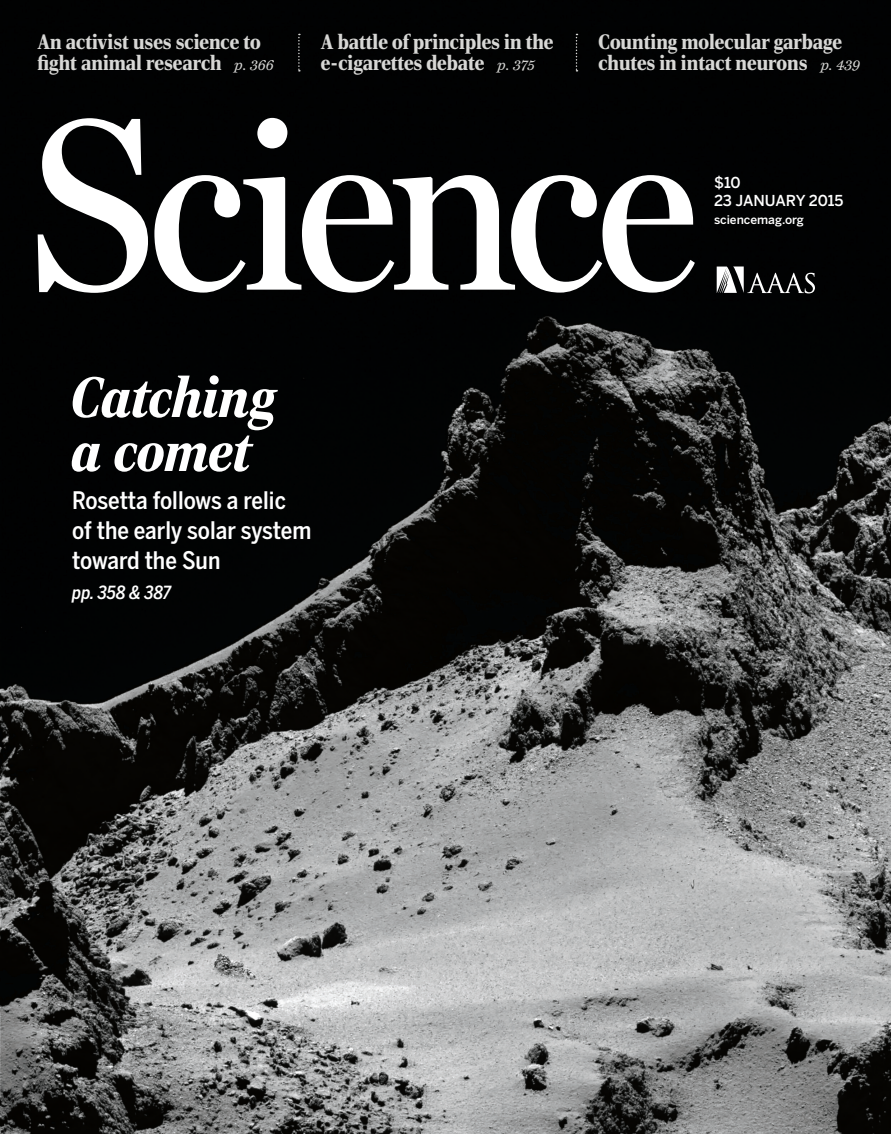
<style>
.page{position:relative;width:891px;height:1134px;background:#fff}
.page>*{position:absolute;margin:0;border:0;box-sizing:border-box;transform-origin:0 0}
.t1{font:italic 900 57px/54px "Rocky Cond";letter-spacing:.005em;color:#fff}
.t2{font:500 24px/30px "Benton Sans Condensed";color:#fff}
.t3{font:900 21px/21px "Rocky Cond";color:#d7d7d5}
.t4{font:italic 500 18px "Benton Sans Condensed";color:#fff}
.t5{font:500 15px "Benton Sans";letter-spacing:-.005em;color:#fff}
.t6{font:500 12px "Benton Sans";color:#fff}
.s1{font-family:"Miller Daily";font-weight:400;font-style:italic;font-size:15px}
</style>
<div class="page">
<img style="left:0;top:0;width:891px;height:1134px">
<svg style="left:717px;top:267px;width:98px;height:26px"></svg>
<svg style="left:38px;top:118px;width:110px;height:175px"></svg>
<svg style="left:154px;top:118px;width:541px;height:175px"></svg>
<svg style="left:298px;top:34px;width:2px;height:38px"></svg>
<svg style="left:576px;top:34px;width:1px;height:38px"></svg>
<p class="t3" style="left:38px;top:32px;width:238px">An activist uses science to fight animal research <span class="s1">p. 366</span></p>
<p class="t3" style="left:321px;top:32px;width:234px">A battle of principles in the e-cigarettes debate <span class="s1">p. 375</span></p>
<p class="t3" style="left:598px;top:32px;width:263px">Counting molecular garbage chutes in intact neurons <span class="s1">p. 439</span></p>
<p class="t1" style="left:72px;top:371px;width:206px">Catching a comet</p>
<p class="t2" style="left:72px;top:485px;width:241px">Rosetta follows a relic of the early solar system toward the Sun</p>
<p class="t4" style="left:72px;top:581px;width:101px">pp. 358 &amp; 387</p>
<p class="t5" style="left:714px;top:173px;width:28px">$10</p>
<p class="t5" style="left:714px;top:191px;width:131px">23 JANUARY 2015</p>
<p class="t6" style="left:714px;top:212px;width:91px">sciencemag.org</p>
</div>
